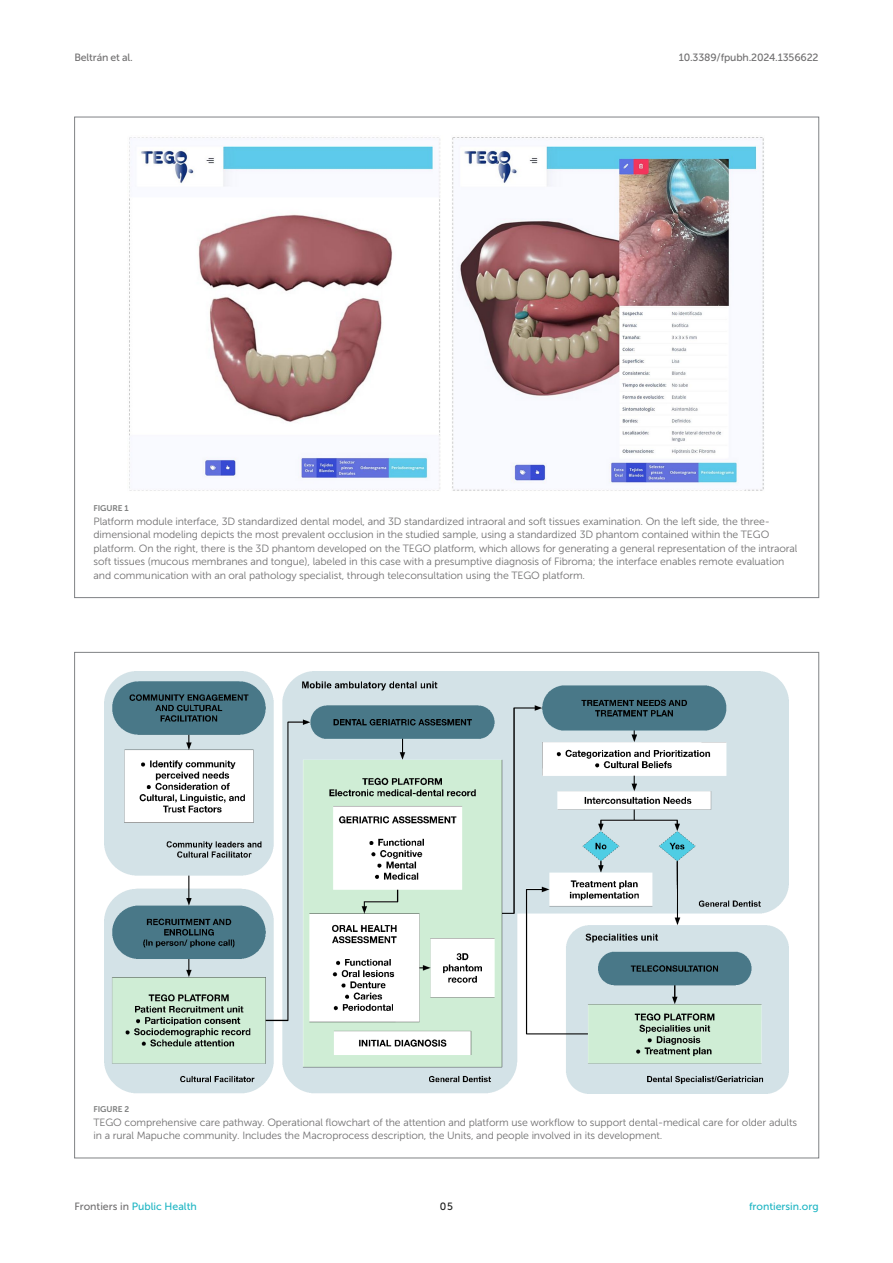
<style>
.page{position:relative;width:893px;height:1263px;background:#fff}
.page>*{position:absolute;margin:0;border:0;box-sizing:border-box;transform-origin:0 0}
.FIG_LEG{font:10.5px/13.5px "Museo Sans 300";letter-spacing:-.01em;color:#706f70}
.t1{font:10.5px "Museo Sans 500";letter-spacing:-.015em;color:#706f70}
.t2{font:10.5px "Museo Sans 500";color:#1db5c3}
.t3{font:10.5px "Museo Sans 500";color:#1b1c1b}
.FIG_HD{font:8.25px "Museo Sans 700";letter-spacing:-.01em;color:#7e7f7f}
.s1{color:#706f70}
</style>
<div class="page">
<img style="left:129px;top:137px;width:635px;height:354px">
<img style="left:104px;top:671px;width:685px;height:422px">
<p class="t1" style="left:74px;top:51px;width:60px">Beltrán et al.</p>
<p class="t1" style="left:679px;top:51px;width:141px">10.3389/fpubh.2024.1356622</p>
<p class="FIG_HD" style="left:94px;top:504px;width:37px">FIGURE 1</p>
<p class="FIG_LEG" style="left:94px;top:514px;width:705px">Platform module interface, 3D standardized dental model, and 3D standardized intraoral and soft tissues examination. On the left side, the three&shy;dimensional modeling depicts the most prevalent occlusion in the studied sample, using a standardized 3D phantom contained within the TEGO platform. On the right, there is the 3D phantom developed on the TEGO platform, which allows for generating a general representation of the intraoral soft tissues (mucous membranes and tongue), labeled in this case with a presumptive diagnosis of Fibroma; the interface enables remote evaluation and communication with an oral pathology specialist, through teleconsultation using the TEGO platform.</p>
<p class="FIG_HD" style="left:94px;top:1104px;width:37px">FIGURE 2</p>
<p class="FIG_LEG" style="left:94px;top:1115px;width:705px">TEGO comprehensive care pathway. Operational flowchart of the attention and platform use workflow to support dental-medical care for older adults in a rural Mapuche community. Includes the Macroprocess description, the Units, and people involved in its development.</p>
<p class="t2" style="left:74px;top:1200px;width:124px"><span class="s1">Frontiers in</span> Public Health</p>
<p class="t3" style="left:440px;top:1200px;width:14px">05</p>
<p class="t2" style="left:749px;top:1200px;width:71px">frontiersin.org</p>
</div>
